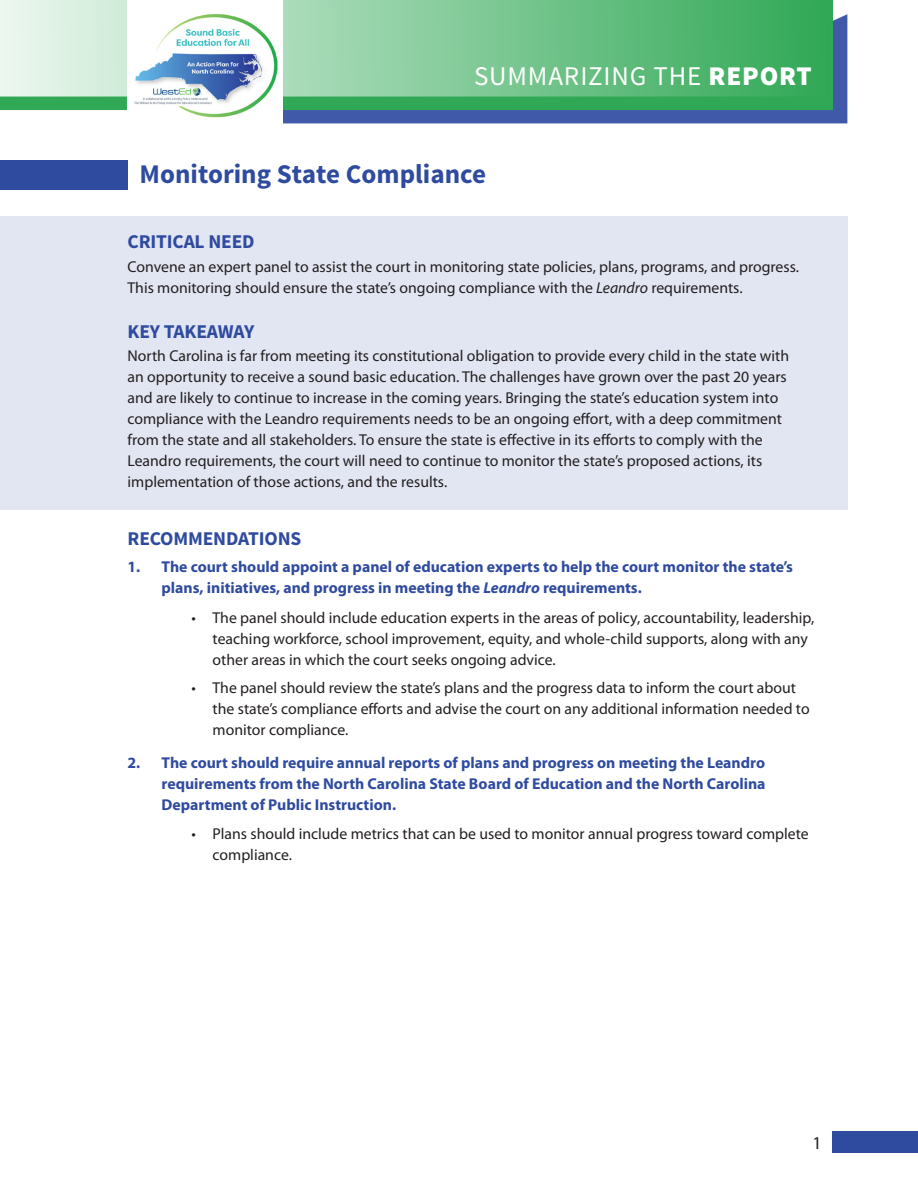
<style>
.page{position:relative;width:918px;height:1188px;background:#fff}
.page>*{position:absolute;margin:0;border:0;box-sizing:border-box;transform-origin:0 0}
.MAIN_HED{font:700 27px "Source Sans Pro";color:#2f4b9f}
.t1{font:27px "Source Sans Pro";letter-spacing:.03em;color:#fff}
.SUBHEDS{font:700 19.5px "Source Sans Pro";letter-spacing:-.01em;color:#2f4b9f}
.TEXT{font:18px "Myriad Pro";color:#231f20}
.TEXT-2{font:15.75px/21px "Myriad Pro";color:#231f20}
.RECOMMEND_-_2_bullet{font:15.75px/21px "Myriad Pro";color:#231f20}
.BULLETS{font:700 15.75px/21px "Myriad Pro";color:#2f4b9f}
.s1{font-weight:900}
.s2{font-style:italic}
</style>
<div class="page">
<div style="left:0;top:216px;width:847px;height:294px;background:#e2e6f2"></div>
<div style="left:0;top:160px;width:128px;height:30px;background:#2f4b9f"></div>
<div style="left:833px;top:1131px;width:85px;height:21px;background:#2f4b9f"></div>
<div style="left:283px;top:14px;width:564px;height:109px;background:#4059a8"></div>
<svg style="left:0;top:0;width:833px;height:97px;background:#82ca99"></svg>
<div style="left:0;top:97px;width:833px;height:13px;background:#30a855"></div>
<div style="left:128px;top:0;width:155px;height:150px;background:#fff"></div>
<img style="left:134px;top:14px;width:144px;height:104px">
<h1 class="t1" style="left:474px;top:59px;width:339px">SUMMARIZING THE <span class="s1">REPORT</span></h1>
<p class="MAIN_HED" style="left:140px;top:157px;width:348px">Monitoring State Compliance</p>
<p class="SUBHEDS" style="left:128px;top:229px;width:129px">CRITICAL NEED</p>
<p class="TEXT-2" style="left:128px;top:256px;width:673px">Convene an expert panel to assist the court in monitoring state policies, plans, programs, and progress.<br>This monitoring should ensure the state’s ongoing compliance with the <span class="s2">Leandro</span> requirements.</p>
<p class="SUBHEDS" style="left:128px;top:319px;width:128px">KEY TAKEAWAY</p>
<p class="TEXT-2" style="left:128px;top:345px;width:663px">North Carolina is far from meeting its constitutional obligation to provide every child in the state with an opportunity to receive a sound basic education. The challenges have grown over the past 20 years and are likely to continue to increase in the coming years. Bringing the state’s education system into compliance with the Leandro requirements needs to be an ongoing effort, with a deep commitment from the state and all stakeholders. To ensure the state is effective in its efforts to comply with the Leandro requirements, the court will need to continue to monitor the state’s proposed actions, its implementation of those actions, and the results.</p>
<p class="SUBHEDS" style="left:128px;top:526px;width:175px">RECOMMENDATIONS</p>
<p class="BULLETS" style="left:162px;top:556px;width:633px;text-indent:-34px">1. The court should appoint a panel of education experts to help the court monitor the state’s plans, initiatives, and progress in meeting the <span class="s2">Leandro</span> requirements.</p>
<p class="RECOMMEND_-_2_bullet" style="left:213px;top:607px;width:603px;text-indent:-21px">• The panel should include education experts in the areas of policy, accountability, leadership, teaching workforce, school improvement, equity, and whole-child supports, along with any other areas in which the court seeks ongoing advice.</p>
<p class="RECOMMEND_-_2_bullet" style="left:213px;top:677px;width:599px;text-indent:-21px">• The panel should review the state’s plans and the progress data to inform the court about the state’s compliance efforts and advise the court on any additional information needed to monitor compliance.</p>
<p class="BULLETS" style="left:162px;top:751px;width:606px;text-align:justify;text-indent:-34px">2. The court should require annual reports of plans and progress on meeting the Leandro requirements from the North Carolina State Board of Education and the North Carolina Department of Public Instruction.</p>
<p class="RECOMMEND_-_2_bullet" style="left:213px;top:823px;width:598px;text-indent:-21px">• Plans should include metrics that can be used to monitor annual progress toward complete compliance.</p>
<p class="TEXT" style="left:812px;top:1132px;width:11px">1</p>
</div>
